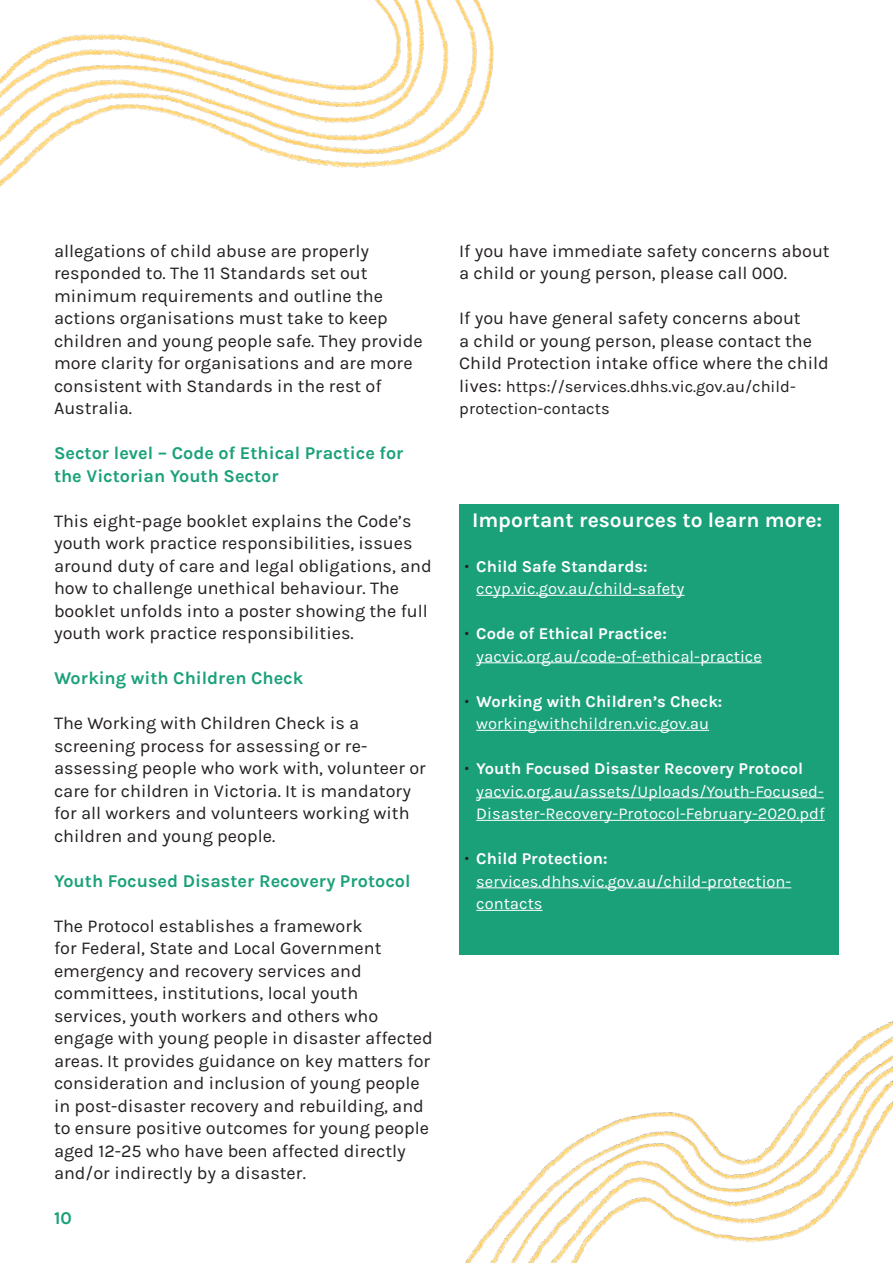
<style>
.page{position:relative;width:893px;height:1263px;background:#fff}
.page>*{position:absolute;margin:0;border:0;box-sizing:border-box;transform-origin:0 0}
.t1{font:700 21px "Karla";color:#fff}
.t2{font:18px/22.5px "Karla";color:#231f20}
.t3{font:700 18px/22.5px "Karla";color:#1ba17a}
.t4{font:16.5px/22.5px "Karla";color:#fff}
.t5{font:16.5px/22.5px "Karla";color:#231f20}
.s1{font-size:18px}
.s2{font-family:"Merriweather";color:#231f20}
.s3{font-weight:700}
</style>
<div class="page">
<img style="left:459px;top:954px;width:434px;height:309px">
<img style="left:0;top:0;width:494px;height:187px">
<div style="left:459px;top:504px;width:380px;height:450px;background:#1ba17a"></div>
<hr style="left:476px;top:595px;width:208px;height:1px;background:#fff">
<hr style="left:476px;top:662px;width:286px;height:1px;background:#fff">
<hr style="left:476px;top:730px;width:233px;height:1px;background:#fff">
<hr style="left:476px;top:797px;width:348px;height:1px;background:#fff">
<hr style="left:476px;top:820px;width:349px;height:1px;background:#fff">
<hr style="left:476px;top:887px;width:315px;height:1px;background:#fff">
<hr style="left:476px;top:910px;width:66px;height:1px;background:#fff">
<p class="t2" style="left:54px;top:240px;width:370px">allegations of child abuse are properly responded to. The 11 Standards set out minimum requirements and outline the actions organisations must take to keep children and young people safe. They provide more clarity for organisations and are more consistent with Standards in the rest of Australia.</p>
<p class="t3" style="left:54px;top:442px;width:351px">Sector level – Code of Ethical Practice for the Victorian Youth Sector</p>
<p class="t2" style="left:54px;top:510px;width:379px">This eight-page booklet explains the Code’s youth work practice responsibilities, issues around duty of care and legal obligations, and how to challenge unethical behaviour. The booklet unfolds into a poster showing the full youth work practice responsibilities.</p>
<p class="t3" style="left:54px;top:667px;width:251px">Working with Children Check</p>
<p class="t2" style="left:54px;top:712px;width:374px">The Working with Children Check is a screening process for assessing or re&shy;assessing people who work with, volunteer or care for children in Victoria. It is mandatory for all workers and volunteers working with children and young people.</p>
<p class="t3" style="left:54px;top:869px;width:358px">Youth Focused Disaster Recovery Protocol</p>
<p class="t2" style="left:54px;top:915px;width:380px">The Protocol establishes a framework<br>for Federal, State and Local Government emergency and recovery services and committees, institutions, local youth services, youth workers and others who engage with young people in disaster affected areas. It provides guidance on key matters for consideration and inclusion of young people in post-disaster recovery and rebuilding, and to ensure positive outcomes for young people aged 12-25 who have been affected directly and/or indirectly by a disaster.</p>
<p class="t3" style="left:54px;top:1207px;width:19px">10</p>
<p class="t2" style="left:459px;top:240px;width:372px">If you have immediate safety concerns about a child or young person, please call 000.</p>
<p class="t2" style="left:459px;top:307px;width:371px">If you have general safety concerns about<br>a child or young person, please contact the<br>Child Protection intake office where the child</p>
<p class="t5" style="left:459px;top:375px;width:338px"><span class="s1">lives:</span> https://services.dhhs.vic.gov.au/child&shy;protection-contacts</p>
<p class="t1" style="left:472px;top:507px;width:352px">Important resources to learn more:</p>
<p class="t4" style="left:476px;top:555px;width:210px;text-indent:-13px"><span class="s2">•</span> <span class="s3">Child Safe Standards: </span>ccyp.vic.gov.au/child-safety</p>
<p class="t4" style="left:476px;top:623px;width:287px;text-indent:-13px"><span class="s2">•</span> <span class="s3">Code of Ethical Practice: </span>yacvic.org.au/code-of-ethical-practice</p>
<p class="t4" style="left:463px;top:690px;width:260px;text-align:center"><span class="s2">•</span> <span class="s3">Working with Children’s Check: </span>workingwithchildren.vic.gov.au</p>
<p class="t4" style="left:476px;top:758px;width:350px;text-indent:-13px"><span class="s2">•</span> <span class="s3">Youth Focused Disaster Recovery Protocol </span>yacvic.org.au/assets/Uploads/Youth-Focused-<br>Disaster-Recovery-Protocol-February-2020.pdf</p>
<p class="t4" style="left:476px;top:848px;width:317px;text-indent:-13px"><span class="s2">•</span> <span class="s3">Child Protection: </span>services.dhhs.vic.gov.au/child-protection&shy;contacts</p>
</div>
